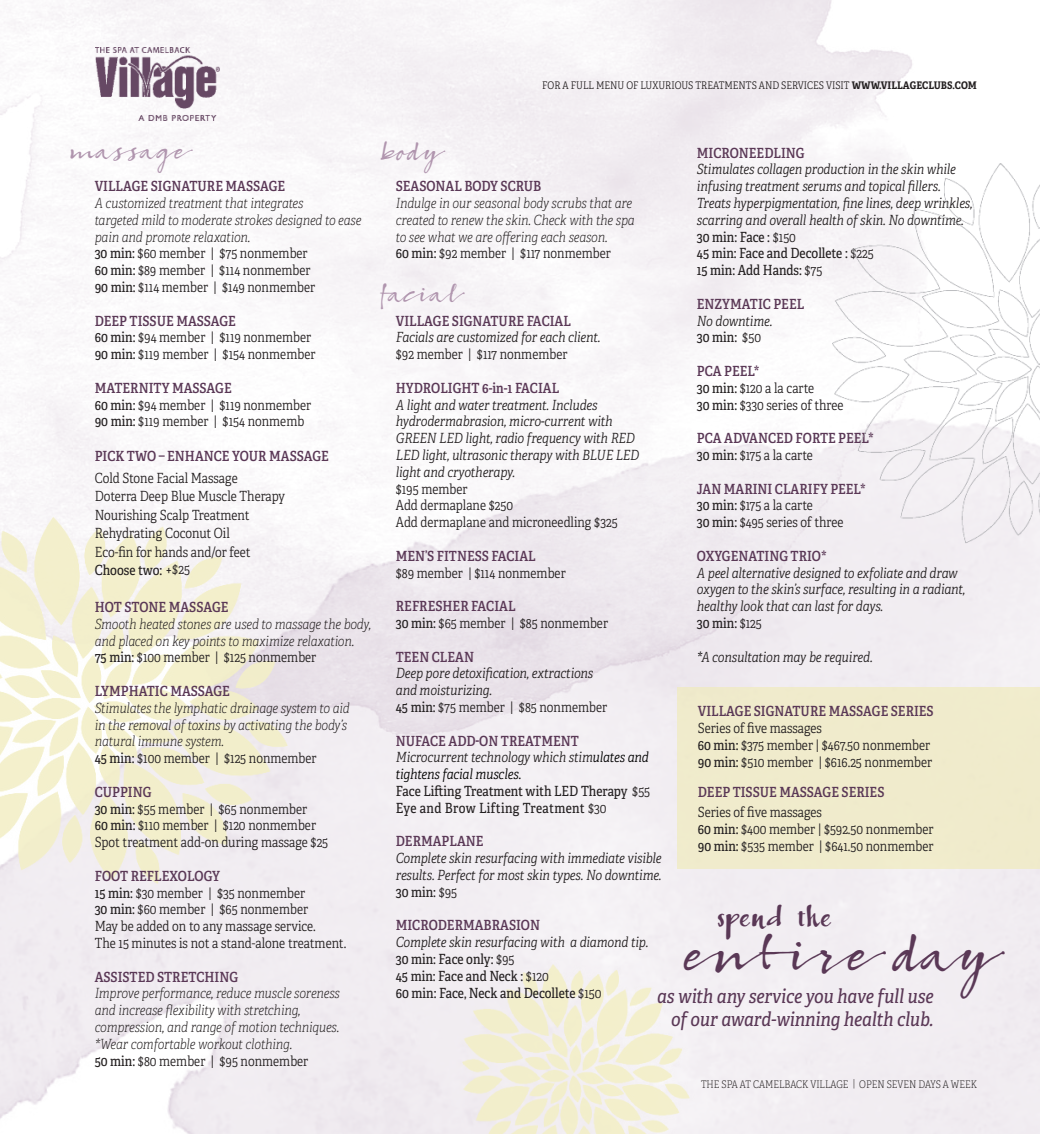
<style>
.page{position:relative;width:1040px;height:1134px;background:#fff}
.page>*{position:absolute;margin:0;border:0;box-sizing:border-box;transform-origin:0 0}
.t1{font:43.75px "Bambusa Pro Regular";color:#5a3856}
.t2{font:29.22px "Bambusa Pro Basic";letter-spacing:-.005em;color:#5a3856}
.t3{font:21px "Bambusa Pro Regular";color:#b095ae}
.t4{font:italic 19.43px/23.3px "Adelle Condensed";color:#5a3856;text-align:right}
.t5{font:14px/16.8px "Adelle Condensed Lt";color:#231f20}
.t6{font:italic 14px/16.8px "Adelle Condensed Lt";color:#231f20}
.t7{font:italic 14px/16.8px "Adelle Condensed Th";color:#231f20}
.t8{font:14px "Adelle Condensed Sb";color:#5a3856}
.t9{font:14px/16.8px "Adelle Condensed";color:#231f20}
.t10{font:10.5px "Adelle Condensed Lt";color:#231f20}
.t11{font:10.5px "Adelle Condensed Th";color:#231f20}
.s1{font-family:"Adelle Condensed";font-weight:700}
.s2{font-family:"Adelle Condensed"}
.s3{font-family:"Adelle Condensed Lt"}
.s4{color:#000}
.s5{font-family:"Adelle Condensed";font-style:normal}
.s6{font-style:normal}
</style>
<div class="page">
<img style="left:0;top:0;width:949px;height:758px">
<img style="left:0;top:479px;width:304px;height:426px">
<img style="left:96px;top:48px;width:123px;height:72px">
<img style="left:452px;top:943px;width:246px;height:191px">
<div style="left:677px;top:687px;width:363px;height:182px;background:#f0ebcc"></div>
<img style="left:832px;top:164px;width:208px;height:393px">
<p class="t10" style="left:542px;top:82px;width:436px">FOR A FULL MENU OF LUXURIOUS TREATMENTS AND SERVICES VISIT <span class="s1">WWW.VILLAGECLUBS.COM</span></p>
<h3 class="t3" style="left:63px;top:139px;width:122px">massage</h3>
<p class="t8" style="left:95px;top:181px;width:192px">VILLAGE SIGNATURE MASSAGE</p>
<p class="t7" style="left:95px;top:196px;width:268px">A customized treatment that integrates<br>targeted mild to moderate strokes designed to ease pain and promote relaxation.</p>
<p class="t5" style="left:95px;top:246px;width:222px"><span class="s2">30 min:</span> $60 member | $75 nonmember<br><span class="s2">60 min:</span> $89 member | $114 nonmember<br><span class="s2">90 min:</span> $114 member | $149 nonmember</p>
<p class="t8" style="left:95px;top:315px;width:143px">DEEP TISSUE MASSAGE</p>
<p class="t5" style="left:95px;top:330px;width:222px"><span class="s2">60 min:</span> $94 member | $119 nonmember<br><span class="s2">90 min:</span> $119 member | $154 nonmember</p>
<p class="t8" style="left:95px;top:383px;width:138px">MATERNITY MASSAGE</p>
<p class="t5" style="left:95px;top:398px;width:218px"><span class="s2">60 min:</span> $94 member | $119 nonmember<br><span class="s2">90 min:</span> $119 member | $154 nonmemb</p>
<p class="t8" style="left:95px;top:451px;width:236px">PICK TWO – ENHANCE YOUR MASSAGE</p>
<p class="t5" style="left:95px;top:470px;width:192px;line-height:18.6px">Cold Stone Facial Massage<br>Doterra Deep Blue Muscle Therapy<br>Nourishing Scalp Treatment<br>Rehydrating Coconut Oil<br>Eco-fin for hands and/or feet</p>
<p class="t9" style="left:95px;top:563px;width:97px">Choose two: <span class="s3">+$25</span></p>
<p class="t8" style="left:95px;top:602px;width:135px">HOT STONE MASSAGE</p>
<p class="t7" style="left:95px;top:617px;width:278px">Smooth heated stones are used to massage the body, and placed on key points to maximize relaxation.</p>
<p class="t5" style="left:95px;top:650px;width:223px"><span class="s2">75 min:</span> $100 member | $125 nonmember</p>
<p class="t8" style="left:95px;top:686px;width:137px">LYMPHATIC MASSAGE</p>
<p class="t7" style="left:95px;top:701px;width:256px">Stimulates the lymphatic drainage system to aid in the removal of toxins by activating the body’s natural immune system.</p>
<p class="t5" style="left:95px;top:751px;width:223px"><span class="s2">45 min:</span> $100 member | $125 nonmember</p>
<p class="t8" style="left:95px;top:787px;width:58px">CUPPING</p>
<p class="t5" style="left:95px;top:802px;width:235px"><span class="s2">30 min:</span> $55 member | $65 nonmember<br><span class="s2">60 min:</span> $110 member | $120 nonmember<br>Spot treatment add-on during massage $25</p>
<p class="t8" style="left:95px;top:871px;width:127px">FOOT REFLEXOLOGY</p>
<p class="t5" style="left:95px;top:886px;width:253px"><span class="s2">15 min:</span> $30 member | $35 nonmember<br><span class="s2">30 min:</span> $60 member | $65 nonmember<br>May be added on to any massage service.<br>The 15 minutes is not a stand-alone treatment.</p>
<p class="t8" style="left:95px;top:971px;width:145px">ASSISTED STRETCHING</p>
<p class="t7" style="left:95px;top:986px;width:246px">Improve performance, reduce muscle soreness and increase flexibility with stretching, compression, and range of motion techniques. *Wear comfortable workout clothing.</p>
<p class="t5" style="left:95px;top:1054px;width:215px"><span class="s2">50 min:</span> $80 member | $95 nonmember</p>
<h3 class="t3" style="left:375px;top:140px;width:62px">body</h3>
<p class="t8" style="left:697px;top:147px;width:109px">MICRONEEDLING</p>
<p class="t6" style="left:697px;top:162px;width:277px">Stimulates collagen production in the skin while infusing treatment serums and topical fillers.<br>Treats hyperpigmentation, fine lines, deep wrinkles, scarring and overall health of skin. No downtime.</p>
<p class="t9" style="left:697px;top:230px;width:178px">30 min: Face : <span class="s3">$150<br></span>45 min: Face and Decollete : <span class="s3">$225<br></span>15 min: Add Hands: <span class="s3">$75</span></p>
<p class="t8" style="left:697px;top:299px;width:109px">ENZYMATIC PEEL</p>
<p class="t6" style="left:697px;top:314px;width:77px">No downtime.</p>
<p class="t9" style="left:697px;top:330px;width:66px">30 min: <span class="s3">$50</span></p>
<p class="t8" style="left:697px;top:366px;width:64px">PCA PEEL*</p>
<p class="t5" style="left:697px;top:381px;width:148px"><span class="s2">30 min:</span> $120 a la carte<br><span class="s2">30 min:</span> $330 series of three</p>
<p class="t8" style="left:697px;top:433px;width:178px">PCA ADVANCED FORTE PEEL*</p>
<p class="t5" style="left:697px;top:448px;width:118px"><span class="s2">30 min:</span> $175 a la carte</p>
<p class="t8" style="left:697px;top:483px;width:170px">JAN MARINI CLARIFY PEEL*</p>
<p class="t5" style="left:697px;top:498px;width:148px"><span class="s2">30 min:</span> $175 a la carte<br><span class="s2">30 min:</span> $495 series of three</p>
<p class="t8" style="left:697px;top:551px;width:131px">OXYGENATING TRIO*</p>
<p class="t6" style="left:697px;top:566px;width:270px">A peel alternative designed to exfoliate and draw oxygen to the skin’s surface, resulting in a radiant, healthy look that can last for days.</p>
<p class="t9" style="left:697px;top:616px;width:66px">30 min: <span class="s3">$125</span></p>
<p class="t6" style="left:697px;top:650px;width:177px"><span class="s4">*</span>A consultation may be required.</p>
<p class="t8" style="left:396px;top:181px;width:147px">SEASONAL BODY SCRUB</p>
<p class="t7" style="left:396px;top:196px;width:240px">Indulge in our seasonal body scrubs that are created to renew the skin. Check with the spa to see what we are offering each season.</p>
<p class="t5" style="left:396px;top:246px;width:217px"><span class="s2">60 min:</span> $92 member | $117 nonmember</p>
<h3 class="t3" style="left:375px;top:282px;width:82px">facial</h3>
<p class="t8" style="left:396px;top:315px;width:177px">VILLAGE SIGNATURE FACIAL</p>
<p class="t6" style="left:396px;top:330px;width:206px">Facials are customized for each client.</p>
<p class="t5" style="left:396px;top:347px;width:173px">$92 member | $117 nonmember</p>
<p class="t8" style="left:396px;top:383px;width:165px">HYDROLIGHT 6-in-1 FACIAL</p>
<p class="t6" style="left:396px;top:398px;width:245px">A light and water treatment. Includes hydrodermabrasion, micro-current with GREEN LED light, radio frequency with RED LED light, ultrasonic therapy with BLUE LED light and cryotherapy.</p>
<p class="t5" style="left:396px;top:482px;width:223px">$195 member<br>Add dermaplane $250<br>Add dermaplane and microneedling $325</p>
<p class="t8" style="left:396px;top:551px;width:141px">MEN’S FITNESS FACIAL</p>
<p class="t5" style="left:396px;top:566px;width:171px">$89 member | $114 nonmember</p>
<p class="t8" style="left:396px;top:601px;width:121px">REFRESHER FACIAL</p>
<p class="t5" style="left:396px;top:616px;width:214px"><span class="s2">30 min:</span> $65 member | $85 nonmember</p>
<p class="t8" style="left:396px;top:651px;width:80px">TEEN CLEAN</p>
<p class="t6" style="left:396px;top:666px;width:213px">Deep pore detoxification, extractions and moisturizing.<br><span class="s5">45 min:</span> <span class="s6">$75 member | $85 nonmember</span></p>
<p class="t8" style="left:396px;top:735px;width:185px">NUFACE ADD-ON TREATMENT</p>
<p class="t6" style="left:396px;top:750px;width:254px">Microcurrent technology which stim<span class="s4">ulates and tightens facial muscles.</span></p>
<p class="t9" style="left:396px;top:784px;width:256px">Face Lifting Treatment with LED Therapy <span class="s3">$55<br></span>Eye and Brow Lifting Treatment <span class="s3">$30</span></p>
<p class="t8" style="left:396px;top:836px;width:89px">DERMAPLANE</p>
<p class="t6" style="left:396px;top:851px;width:267px">Complete skin resurfacing with immediate visible results. Perfect for most skin types. No downtime.</p>
<p class="t9" style="left:396px;top:885px;width:63px">30 min: <span class="s3">$95</span></p>
<p class="t8" style="left:396px;top:920px;width:146px">MICRODERMABRASION</p>
<p class="t6" style="left:396px;top:935px;width:254px">Complete skin resurfacing with a diamond tip.</p>
<p class="t9" style="left:396px;top:952px;width:207px">30 min: Face only: <span class="s3">$95<br></span>45 min: Face and Neck : <span class="s3">$120<br></span>60 min: Face, Neck and Decollete <span class="s3">$150</span></p>
<p class="t8" style="left:697px;top:706px;width:237px">VILLAGE SIGNATURE MASSAGE SERIES</p>
<p class="t5" style="left:697px;top:721px;width:236px">Series of five massages<br><span class="s2">60 min:</span> $375 member | $467.50 nonmember<br><span class="s2">90 min:</span> $510 member | $616.25 nonmember</p>
<p class="t8" style="left:697px;top:787px;width:188px">DEEP TISSUE MASSAGE SERIES</p>
<p class="t5" style="left:697px;top:805px;width:237px">Series of five massages<br><span class="s2">60 min:</span> $400 member | $592.50 nonmember<br><span class="s2">90 min:</span> $535 member | $641.50 nonmember</p>
<h2 class="t2" style="left:717px;top:904px;width:116px">spend the</h2>
<h1 class="t1" style="left:674px;top:929px;width:312px">entire day</h1>
<h3 class="t4" style="left:657px;top:986px;width:278px">as with any service you have full use of our award-winning health club.</h3>
<p class="t11" style="left:701px;top:1080px;width:277px">THE SPA AT CAMELBACK VILLAGE | OPEN SEVEN DAYS A WEEK</p>
</div>
